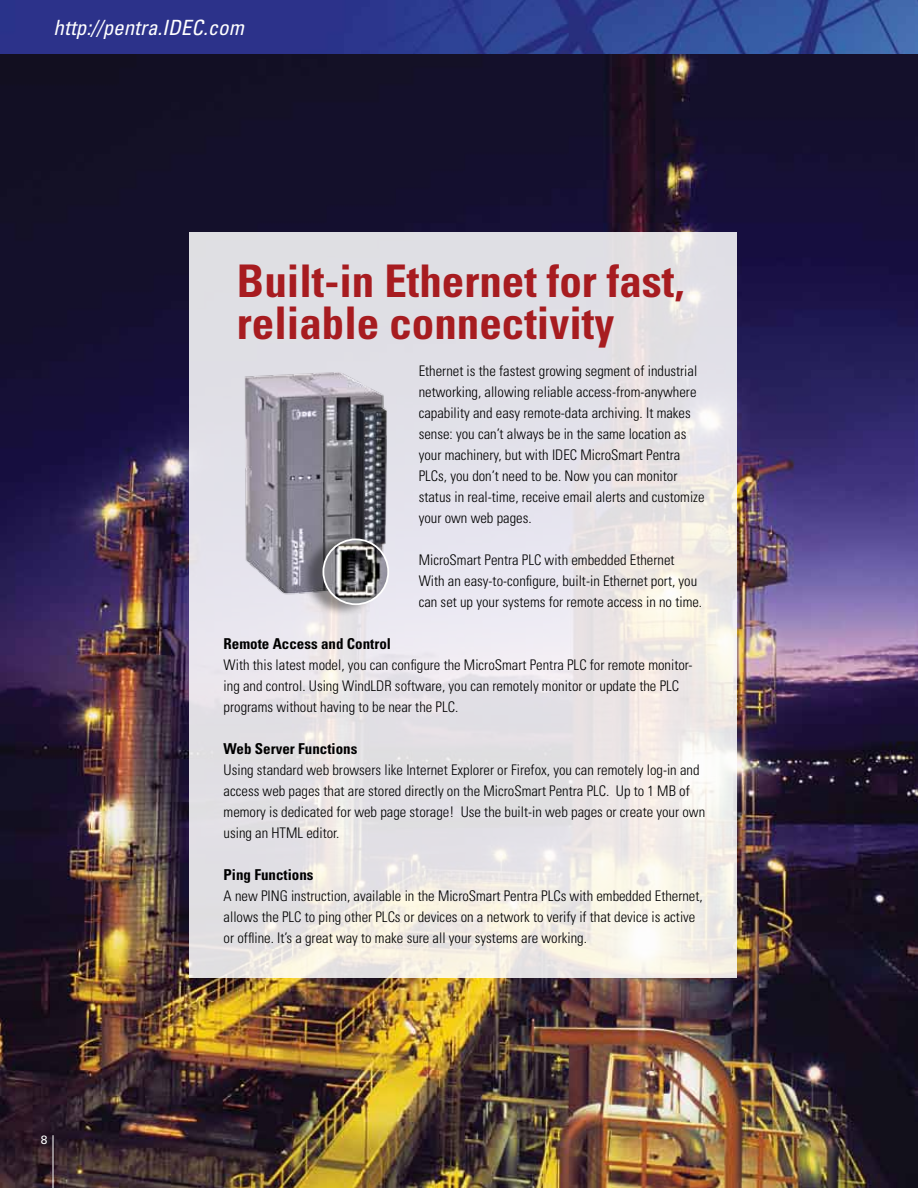
<style>
.page{position:relative;width:918px;height:1188px;background:#fff}
.page>*{position:absolute;margin:0;border:0;box-sizing:border-box;transform-origin:0 0}
.t1{font:700 condensed 45px/42px "Univers LT Std";color:#a71c20}
.t2{font:italic condensed 21px "Univers LT Std";color:#fff}
.t3{font:700 condensed 15px "Univers LT Std";color:#000}
.t4{font:300 condensed 14.7px/21px "Univers LT Std";color:#000}
.t5{font:12px "Univers LT Std";color:#fff}
</style>
<div class="page">
<img style="left:0;top:54px;width:918px;height:1134px">
<svg style="left:189px;top:232px;width:547px;height:746px;background:#e7e4e6"></svg>
<img style="left:0;top:0;width:918px;height:54px">
<hr style="left:53px;top:1135px;width:1px;height:53px;background:#fff">
<img style="left:243px;top:370px;width:160px;height:273px">
<div style="left:300px;top:535px;width:83px;height:82px;background:#000;opacity:.4"></div>
<img style="left:323px;top:539px;width:65px;height:65px;border-radius:32px">
<div style="left:322px;top:539px;width:67px;height:66px;border:2px solid #fff;border-radius:50%"></div>
<h2 class="t2" style="left:54px;top:15px;width:192px">http://pentra.IDEC.com</h2>
<p class="t5" style="left:41px;top:1133px;width:8px">8</p>
<h1 class="t1" style="left:237px;top:260px;width:449px">Built-in Ethernet for fast, reliable connectivity</h1>
<p class="t4" style="left:419px;top:360px;width:287px">Ethernet is the fastest growing segment of industrial networking, allowing reliable access-from-anywhere capability and easy remote-data archiving. It makes sense: you can’t always be in the same location as your machinery, but with IDEC MicroSmart Pentra PLCs, you don’t need to be. Now you can monitor status in real-time, receive email alerts and customize your own web pages.</p>
<p class="t4" style="left:419px;top:549px;width:285px">MicroSmart Pentra PLC with embedded Ethernet<br>With an easy-to-configure, built-in Ethernet port, you can set up your systems for remote access in no time.</p>
<p class="t3" style="left:224px;top:634px;width:169px">Remote Access and Control</p>
<p class="t4" style="left:224px;top:654px;width:470px">With this latest model, you can configure the MicroSmart Pentra PLC for remote monitor&shy;ing and control. Using WindLDR software, you can remotely monitor or update the PLC programs without having to be near the PLC.</p>
<p class="t3" style="left:224px;top:739px;width:135px">Web Server Functions</p>
<p class="t4" style="left:224px;top:759px;width:483px">Using standard web browsers like Internet Explorer or Firefox, you can remotely log-in and access web pages that are stored directly on the MicroSmart Pentra PLC. Up to 1 MB of memory is dedicated for web page storage! Use the built-in web pages or create your own using an HTML editor.</p>
<p class="t3" style="left:224px;top:865px;width:91px">Ping Functions</p>
<p class="t4" style="left:224px;top:885px;width:481px">A new PING instruction, available in the MicroSmart Pentra PLCs with embedded Ethernet, allows the PLC to ping other PLCs or devices on a network to verify if that device is active or offline. It’s a great way to make sure all your systems are working.</p>
</div>
